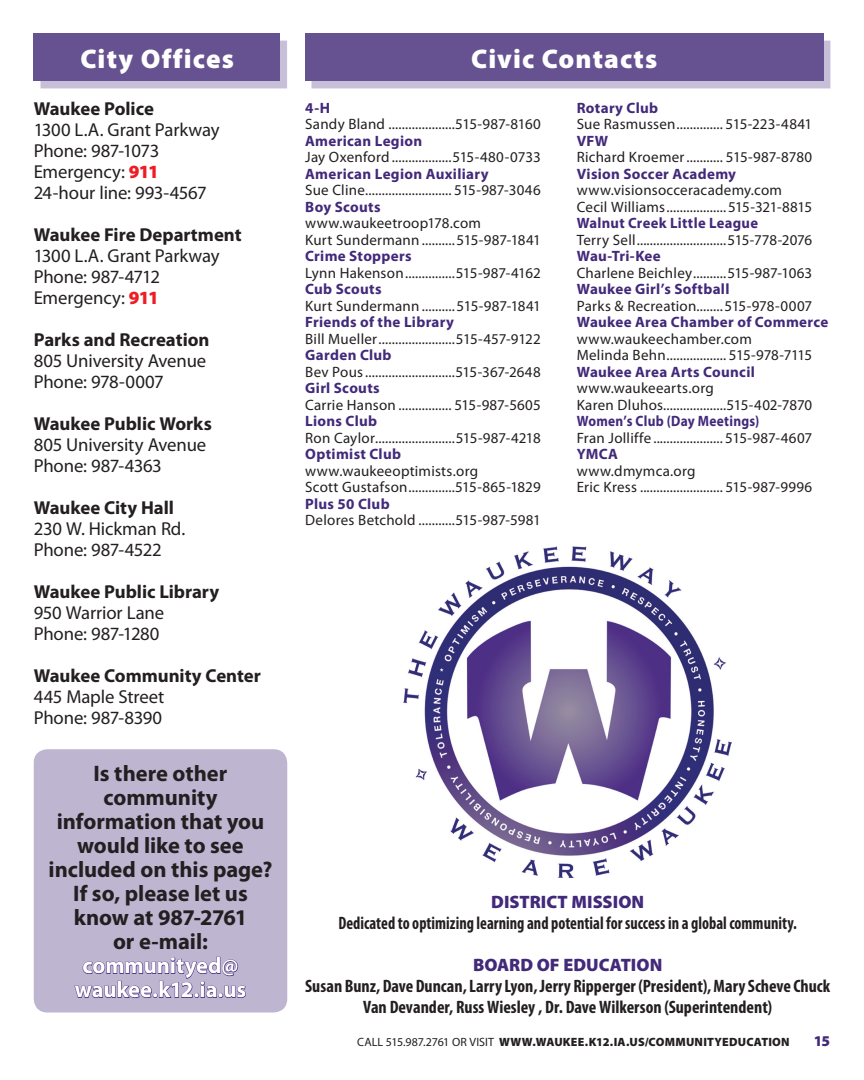
<style>
.page{position:relative;width:864px;height:1080px;background:#fff}
.page>*{position:absolute;margin:0;border:0;box-sizing:border-box;transform-origin:0 0}
.t1{font:900 27px "Myriad Pro";letter-spacing:.04em;color:#fff}
.t2{font:700 22.5px/24px "Myriad Pro";letter-spacing:-.005em;color:#231f20;text-align:center}
.t3{font:700 22.5px/24px "Myriad Pro";letter-spacing:-.005em;color:#fff;text-align:center}
.t4{font:18.75px/21px "Myriad Pro";letter-spacing:-.015em;color:#231f20}
.t5{font:700 18.75px "Myriad Pro";letter-spacing:-.005em;color:#231f20}
.t6{font:700 condensed 18px/21px "Myriad Pro";color:#231f20;text-align:center}
.t7{font:700 condensed 18px "Myriad Pro";color:#231f20;scale:.9 1}
.t8{font:900 18px "Myriad Pro";letter-spacing:.005em;color:#42297a}
.t9{font:15px/16.5px "Myriad Pro";letter-spacing:.01em;color:#231f20}
.t10{font:700 15px "Myriad Pro";letter-spacing:.02em;color:#42297a}
.t11{font:15px "Myriad Pro";letter-spacing:-.025em;color:#231f20}
.t12{font:700 15px "Myriad Pro";letter-spacing:.02em;color:#42297a;scale:.89 1}
.t13{font:900 15px "Myriad Pro";color:#42297a}
.t14{font:900 12px "Myriad Pro";letter-spacing:.015em;color:#231f20}
.t15{font:12px "Myriad Pro";letter-spacing:.005em;color:#231f20}
.s1{font-weight:900;color:#ee1d23}
.s2{font-weight:900}
</style>
<div class="page">
<div style="left:39px;top:39px;width:250px;height:50px;background:#c6bfd7"></div>
<div style="left:34px;top:34px;width:246px;height:47px;background:#665291"></div>
<div style="left:34px;top:749px;width:253px;height:263px;background:#beb5d1;border-radius:14px"></div>
<svg style="left:74px;top:956px;width:172px;height:42px"></svg>
<div style="left:310px;top:39px;width:522px;height:50px;background:#c6bfd7"></div>
<div style="left:305px;top:34px;width:519px;height:47px;background:#665291"></div>
<img style="left:404px;top:547px;width:328px;height:330px">
<h1 class="t1" style="left:81px;top:40px;width:155px">CITY OFFICES</h1>
<p class="t5" style="left:34px;top:97px;width:122px">Waukee Police</p>
<p class="t4" style="left:34px;top:119px;width:187px">1300 L.A. Grant Parkway<br>Phone: 987-1073<br>Emergency: <span class="s1">911<br></span>24-hour line: 993-4567</p>
<p class="t5" style="left:34px;top:223px;width:209px">Waukee Fire Department</p>
<p class="t4" style="left:34px;top:245px;width:187px">1300 L.A. Grant Parkway<br>Phone: 987-4712<br>Emergency: <span class="s1">911</span></p>
<p class="t5" style="left:34px;top:328px;width:177px">Parks and Recreation</p>
<p class="t4" style="left:34px;top:350px;width:174px">805 University Avenue<br>Phone: 978-0007</p>
<p class="t5" style="left:34px;top:412px;width:180px">Waukee Public Works</p>
<p class="t4" style="left:34px;top:434px;width:174px">805 University Avenue<br>Phone: 987-4363</p>
<p class="t5" style="left:34px;top:496px;width:142px">Waukee City Hall</p>
<p class="t4" style="left:34px;top:518px;width:153px">230 W. Hickman Rd.<br>Phone: 987-4522</p>
<p class="t5" style="left:34px;top:580px;width:187px">Waukee Public Library</p>
<p class="t4" style="left:34px;top:602px;width:132px">950 Warrior Lane<br>Phone: 987-1280</p>
<p class="t5" style="left:34px;top:664px;width:229px">Waukee Community Center</p>
<p class="t4" style="left:34px;top:686px;width:132px">445 Maple Street<br>Phone: 987-8390</p>
<h2 class="t2" style="left:49px;top:761px;width:225px">Is there other community information that you would like to see included on this page?<br>If so, please let us know at 987-2761<br>or e-mail:</h2>
<h2 class="t3" style="left:75px;top:953px;width:173px">communityed@ waukee.k12.ia.us</h2>
<h1 class="t1" style="left:471px;top:40px;width:188px">CIVIC CONTACTS</h1>
<p class="t10" style="left:305px;top:98px;width:26px">4-H</p>
<p class="t9" style="left:305px;top:115px;width:237px">Sandy Bland ....................515-987-8160</p>
<p class="t10" style="left:305px;top:131px;width:119px">American Legion</p>
<p class="t9" style="left:305px;top:148px;width:237px">Jay Oxenford..................515-480-0733</p>
<p class="t10" style="left:305px;top:164px;width:185px">American Legion Auxiliary</p>
<p class="t9" style="left:305px;top:181px;width:237px">Sue Cline.......................... 515-987-3046</p>
<p class="t10" style="left:305px;top:197px;width:77px">Boy Scouts</p>
<p class="t9" style="left:305px;top:214px;width:237px">www.waukeetroop178.com<br>Kurt Sundermann ..........515-987-1841</p>
<p class="t10" style="left:305px;top:246px;width:108px">Crime Stoppers</p>
<p class="t9" style="left:305px;top:264px;width:237px">Lynn Hakenson...............515-987-4162</p>
<p class="t10" style="left:305px;top:279px;width:78px">Cub Scouts</p>
<p class="t9" style="left:305px;top:297px;width:237px">Kurt Sundermann ..........515-987-1841</p>
<p class="t10" style="left:305px;top:312px;width:150px">Friends of the Library</p>
<p class="t9" style="left:305px;top:330px;width:237px">Bill Mueller.......................515-457-9122</p>
<p class="t10" style="left:305px;top:345px;width:88px">Garden Club</p>
<p class="t9" style="left:305px;top:363px;width:237px">Bev Pous...........................515-367-2648</p>
<p class="t10" style="left:305px;top:378px;width:76px">Girl Scouts</p>
<p class="t9" style="left:305px;top:396px;width:237px">Carrie Hanson ................ 515-987-5605</p>
<p class="t10" style="left:305px;top:411px;width:73px">Lions Club</p>
<p class="t11" style="left:305px;top:428px;width:237px">Ron Caylor........................515-987-4218</p>
<p class="t10" style="left:305px;top:444px;width:97px">Optimist Club</p>
<p class="t9" style="left:305px;top:462px;width:237px">www.waukeeoptimists.org<br>Scott Gustafson..............515-865-1829</p>
<p class="t10" style="left:305px;top:494px;width:86px">Plus 50 Club</p>
<p class="t9" style="left:305px;top:511px;width:237px">Delores Betchold ...........515-987-5981</p>
<p class="t10" style="left:577px;top:98px;width:83px">Rotary Club</p>
<p class="t9" style="left:577px;top:115px;width:237px">Sue Rasmussen.............. 515-223-4841</p>
<p class="t10" style="left:577px;top:131px;width:33px">VFW</p>
<p class="t9" style="left:577px;top:148px;width:237px">Richard Kroemer........... 515-987-8780</p>
<p class="t10" style="left:577px;top:164px;width:161px">Vision Soccer Academy</p>
<p class="t9" style="left:577px;top:181px;width:237px">www.visionsocceracademy.com<br>Cecil Williams..................515-321-8815</p>
<p class="t10" style="left:577px;top:213px;width:183px">Walnut Creek Little League</p>
<p class="t9" style="left:577px;top:231px;width:237px">Terry Sell...........................515-778-2076</p>
<p class="t10" style="left:577px;top:246px;width:86px">Wau-Tri-Kee</p>
<p class="t9" style="left:577px;top:264px;width:237px">Charlene Beichley..........515-987-1063</p>
<p class="t10" style="left:577px;top:279px;width:154px">Waukee Girl’s Softball</p>
<p class="t9" style="left:577px;top:297px;width:237px">Parks &amp; Recreation........515-978-0007</p>
<p class="t10" style="left:577px;top:312px;width:253px">Waukee Area Chamber of Commerce</p>
<p class="t9" style="left:577px;top:330px;width:237px">www.waukeechamber.com<br>Melinda Behn.................. 515-978-7115</p>
<p class="t10" style="left:577px;top:362px;width:180px">Waukee Area Arts Council</p>
<p class="t9" style="left:577px;top:379px;width:237px">www.waukeearts.org<br>Karen Dluhos...................515-402-7870</p>
<p class="t12" style="left:577px;top:411px;width:207px">Women’s Club (Day Meetings)</p>
<p class="t9" style="left:577px;top:429px;width:237px">Fran Jolliffe ..................... 515-987-4607</p>
<p class="t10" style="left:577px;top:444px;width:43px">YMCA</p>
<p class="t9" style="left:577px;top:462px;width:237px">www.dmymca.org<br>Eric Kress ......................... 515-987-9996</p>
<p class="t8" style="left:491px;top:889px;width:133px">DISTRICT MISSION</p>
<p class="t7" style="left:338px;top:911px;width:511px">Dedicated to optimizing learning and potential for success in a global community.</p>
<p class="t8" style="left:473px;top:952px;width:159px">BOARD OF EDUCATION</p>
<p class="t6" style="left:305px;top:975px;width:526px">Susan Bunz, Dave Duncan, Larry Lyon, Jerry Ripperger (President), Mary Scheve Chuck<br>Van Devander, Russ Wiesley , Dr. Dave Wilkerson (Superintendent)</p>
<p class="t15" style="left:357px;top:1035px;width:154px">call 515.987.2761 or visit <span class="s2">WWW</span></p>
<p class="t14" style="left:532px;top:1034px;width:259px">.WAUKEE.K12.IA.US/COMMUNITYEDUCATION</p>
<p class="t13" style="left:814px;top:1031px;width:18px">15</p>
</div>
